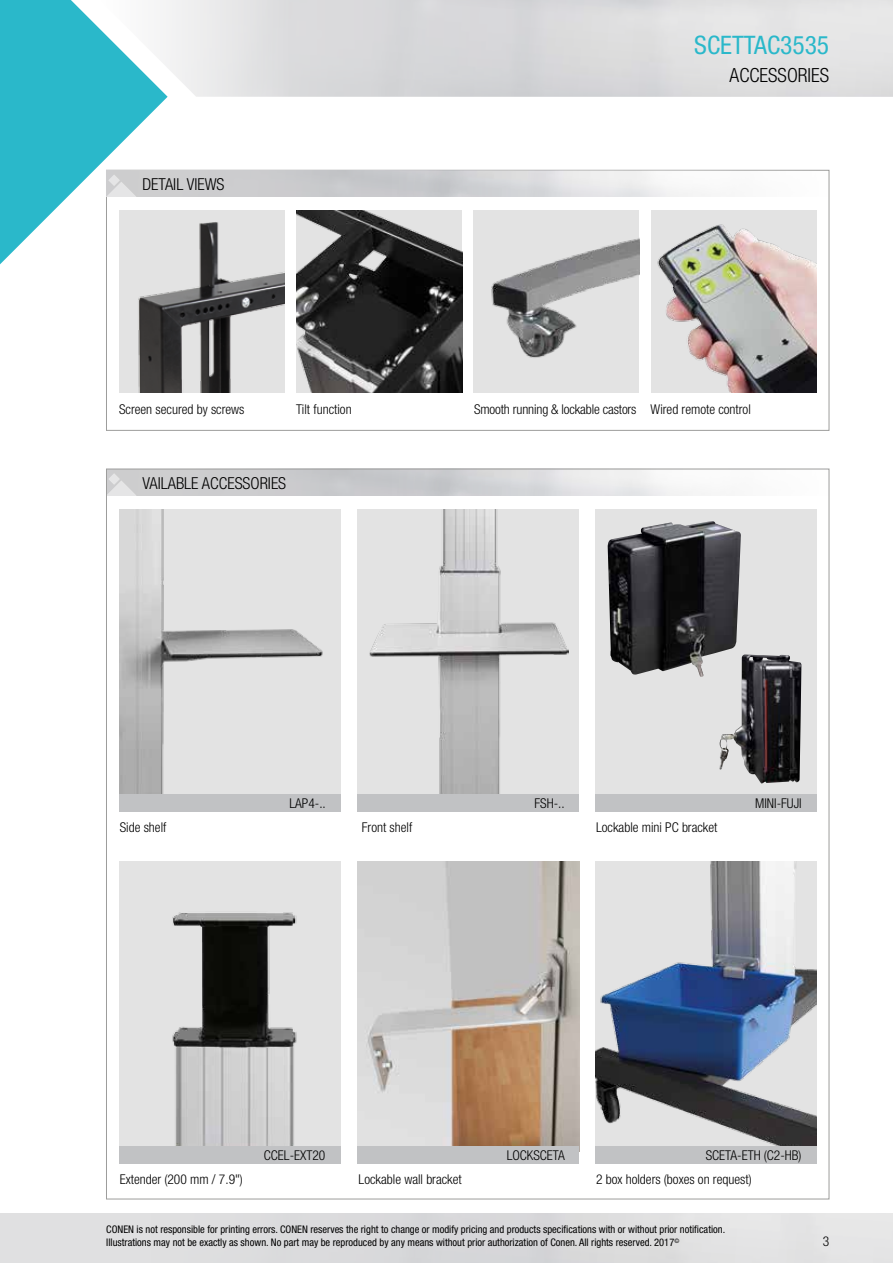
<style>
.page{position:relative;width:893px;height:1263px;background:#fff}
.page>*{position:absolute;margin:0;border:0;box-sizing:border-box;transform-origin:0 0}
.t1{font:condensed 25.5px "Helvetica Neue LT";color:#2ab8ca}
.t2{font:300 condensed 19.5px "Helvetica Neue LT";color:#000}
.t3{font:300 condensed 16.5px "Helvetica Neue LT";color:#000}
.t4{font:300 condensed 13.5px/23.9px "Helvetica Neue LT";color:#000}
.t5{font:condensed 10.5px/13.5px "Helvetica Neue LT";color:#000}
</style>
<div class="page">
<div style="left:0;top:1213px;width:893px;height:50px;background:#e0e0e1"></div>
<svg style="left:0;top:0;width:168px;height:265px;fill:#2ab8ca"></svg>
<img style="left:358px;top:861px;width:221px;height:285px">
<div style="left:358px;top:1146px;width:221px;height:17px;background:#c1c2c4"></div>
<svg style="left:106px;top:174px;width:31px;height:23px"></svg>
<img style="left:119px;top:210px;width:166px;height:183px">
<img style="left:296px;top:210px;width:166px;height:183px">
<svg style="left:108px;top:473px;width:29px;height:22px"></svg>
<div style="left:595px;top:509px;width:221px;height:302px;background:#e3e3e3"></div>
<div style="left:595px;top:794px;width:221px;height:17px;background:#c1c2c4"></div>
<img style="left:719px;top:654px;width:82px;height:130px">
<img style="left:607px;top:521px;width:134px;height:156px">
<img style="left:595px;top:861px;width:221px;height:285px">
<div style="left:595px;top:1146px;width:221px;height:17px;background:#c1c2c4"></div>
<div style="left:119px;top:861px;width:221px;height:302px;background:#e3e3e3"></div>
<img style="left:172px;top:912px;width:125px;height:234px">
<div style="left:119px;top:1146px;width:221px;height:17px;background:#c1c2c4"></div>
<img style="left:119px;top:509px;width:221px;height:285px">
<div style="left:119px;top:794px;width:221px;height:17px;background:#c1c2c4"></div>
<div style="left:358px;top:509px;width:221px;height:302px;background:#e3e3e3"></div>
<img style="left:369px;top:509px;width:199px;height:285px">
<div style="left:358px;top:794px;width:221px;height:17px;background:#c1c2c4"></div>
<img style="left:651px;top:210px;width:165px;height:183px">
<img style="left:473px;top:210px;width:166px;height:183px">
<h3 class="t3" style="left:142px;top:175px;width:84px">DETAIL VIEWS</h3>
<p class="t4" style="left:119px;top:397px;width:127px">Screen secured by screws</p>
<p class="t4" style="left:296px;top:397px;width:57px">Tilt function</p>
<h3 class="t3" style="left:142px;top:474px;width:145px">VAILABLE ACCESSORIES</h3>
<h1 class="t1" style="left:694px;top:30px;width:136px">SCETTAC3535</h1>
<h2 class="t2" style="left:730px;top:64px;width:101px">ACCESSORIES</h2>
<p class="t4" style="left:474px;top:397px;width:278px">Smooth running &amp; lockable castors Wired remote control</p>
<p class="t4" style="left:120px;top:815px;width:48px">Side shelf</p>
<p class="t4" style="left:289px;top:791px;width:38px">LAP4-..</p>
<p class="t4" style="left:362px;top:815px;width:52px">Front shelf</p>
<p class="t4" style="left:534px;top:791px;width:32px">FSH-..</p>
<p class="t4" style="left:596px;top:815px;width:123px">Lockable mini PC bracket</p>
<p class="t4" style="left:755px;top:791px;width:48px">MINI-FUJI</p>
<p class="t4" style="left:120px;top:1167px;width:125px">Extender (200 mm / 7.9")</p>
<p class="t4" style="left:264px;top:1143px;width:63px">CCEL-EXT20</p>
<p class="t4" style="left:359px;top:1167px;width:105px">Lockable wall bracket</p>
<p class="t4" style="left:507px;top:1143px;width:60px">LOCKSCETA</p>
<p class="t4" style="left:596px;top:1143px;width:207px;text-indent:110px">SCETA-ETH (C2-HB)<br>2 box holders (boxes on request)</p>
<p class="t5" style="left:106px;top:1222px;width:620px">CONEN is not responsible for printing errors. CONEN reserves the right to change or modify pricing and products specifications with or without prior notification.<br>Illustrations may not be exactly as shown. No part may be reproduced by any means without prior authorization of Conen. All rights reserved. 2017<sup>©</sup></p>
<p class="t4" style="left:823px;top:1229px;width:8px">3</p>
</div>
